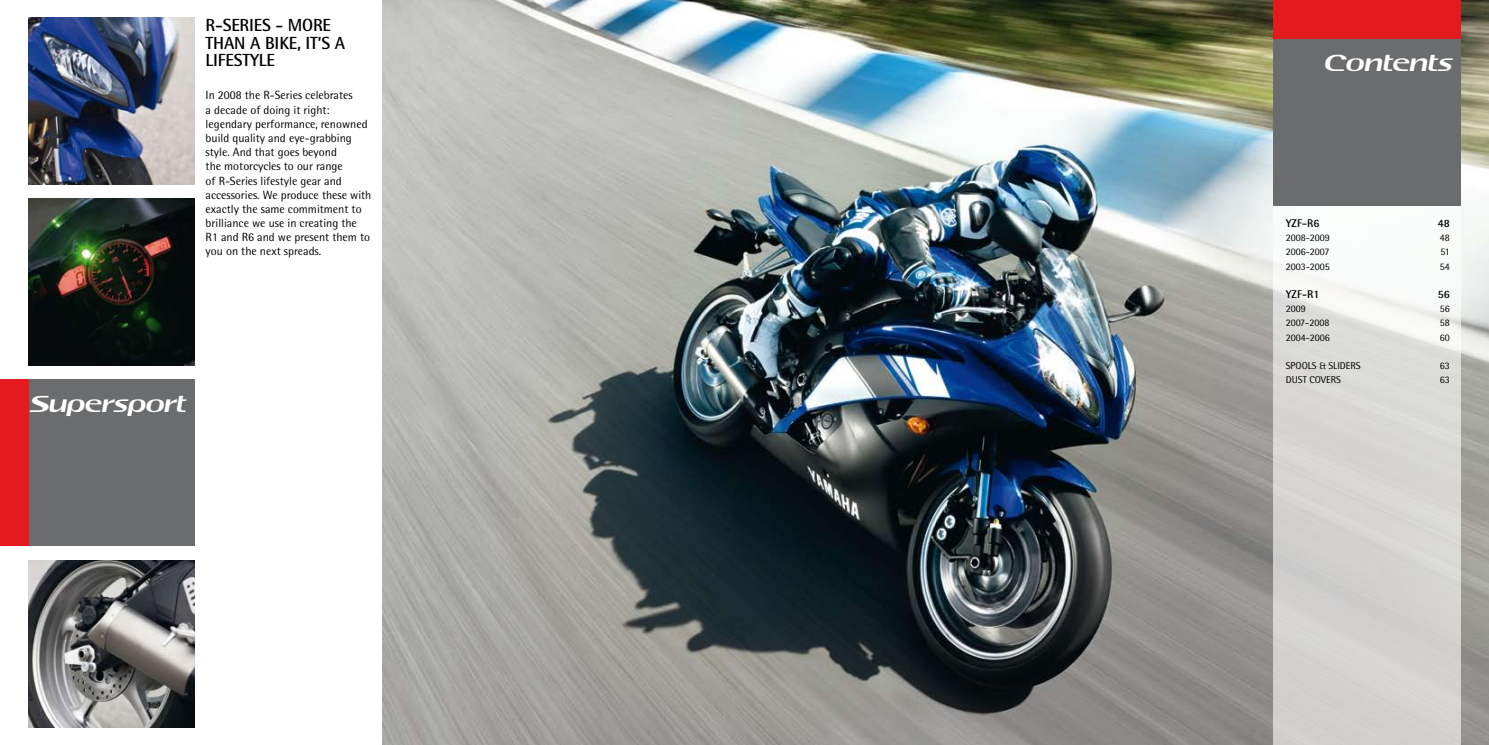
<style>
.page{position:relative;width:1489px;height:745px;background:#fff}
.page>*{position:absolute;margin:0;border:0;box-sizing:border-box;transform-origin:0 0}
.t1{font:20px "Koolhoven 101";letter-spacing:-.01em;color:#fff}
.t2{font:700 17.5px/17.5px "Rotis Semi Sans";letter-spacing:-.01em;color:#000}
.t3{font:11.88px/14.1px "Rotis Semi Sans";color:#000}
.t4{font:700 11.25px "Rotis Semi Sans";color:#000}
.t5{font:10px "Rotis Semi Sans";color:#000}
</style>
<div class="page">
<img style="left:28px;top:560px;width:167px;height:166px">
<img style="left:28px;top:198px;width:167px;height:167px">
<img style="left:28px;top:18px;width:167px;height:166px">
<img style="left:383px;top:0;width:1105px;height:744px">
<svg style="left:1272px;top:206px;width:188px;height:538px;fill:#d8d7d5"></svg>
<div style="left:28px;top:379px;width:167px;height:167px;background:#6b6c6d"></div>
<div style="left:0;top:379px;width:28px;height:167px;background:#e31b1e"></div>
<div style="left:1272px;top:0;width:188px;height:39px;background:#e31b1e"></div>
<div style="left:1272px;top:39px;width:188px;height:167px;background:#6b6c6d"></div>
<h2 class="t2" style="left:206px;top:16px;width:141px">R-SERIES - MORE<br>THAN A BIKE, IT’S A<br>LIFESTYLE</h2>
<p class="t3" style="left:206px;top:88px;width:167px">In 2008 the R-Series celebrates<br>a decade of doing it right: legendary performance, renowned build quality and eye-grabbing style. And that goes beyond<br>the motorcycles to our range<br>of R-Series lifestyle gear and accessories. We produce these with exactly the same commitment to brilliance we use in creating the<br>R1 and R6 and we present them to you on the next spreads.</p>
<h1 class="t1" style="left:30px;top:391px;width:158px">SUPERSPORT</h1>
<h1 class="t1" style="left:1324px;top:51px;width:130px">CONTENTS</h1>
<p class="t4" style="left:1285px;top:216px;width:35px">YZF-R6</p>
<p class="t4" style="left:1437px;top:216px;width:14px">48</p>
<p class="t5" style="left:1285px;top:232px;width:46px">2008-2009</p>
<p class="t5" style="left:1439px;top:232px;width:12px">48</p>
<p class="t5" style="left:1285px;top:246px;width:45px">2006-2007</p>
<p class="t5" style="left:1440px;top:246px;width:11px">51</p>
<p class="t5" style="left:1285px;top:260px;width:46px">2003-2005</p>
<p class="t5" style="left:1439px;top:260px;width:12px">54</p>
<p class="t4" style="left:1285px;top:287px;width:35px">YZF-R1</p>
<p class="t4" style="left:1437px;top:287px;width:14px">56</p>
<p class="t5" style="left:1285px;top:303px;width:22px">2009</p>
<p class="t5" style="left:1439px;top:303px;width:12px">56</p>
<p class="t5" style="left:1285px;top:317px;width:45px">2007-2008</p>
<p class="t5" style="left:1439px;top:317px;width:12px">58</p>
<p class="t5" style="left:1285px;top:331px;width:46px">2004-2006</p>
<p class="t5" style="left:1439px;top:331px;width:12px">60</p>
<p class="t5" style="left:1285px;top:359px;width:71px">Spools &amp; Sli ders</p>
<p class="t5" style="left:1439px;top:359px;width:12px">63</p>
<p class="t5" style="left:1285px;top:373px;width:51px">Dust Covers</p>
<p class="t5" style="left:1439px;top:373px;width:12px">63</p>
</div>
